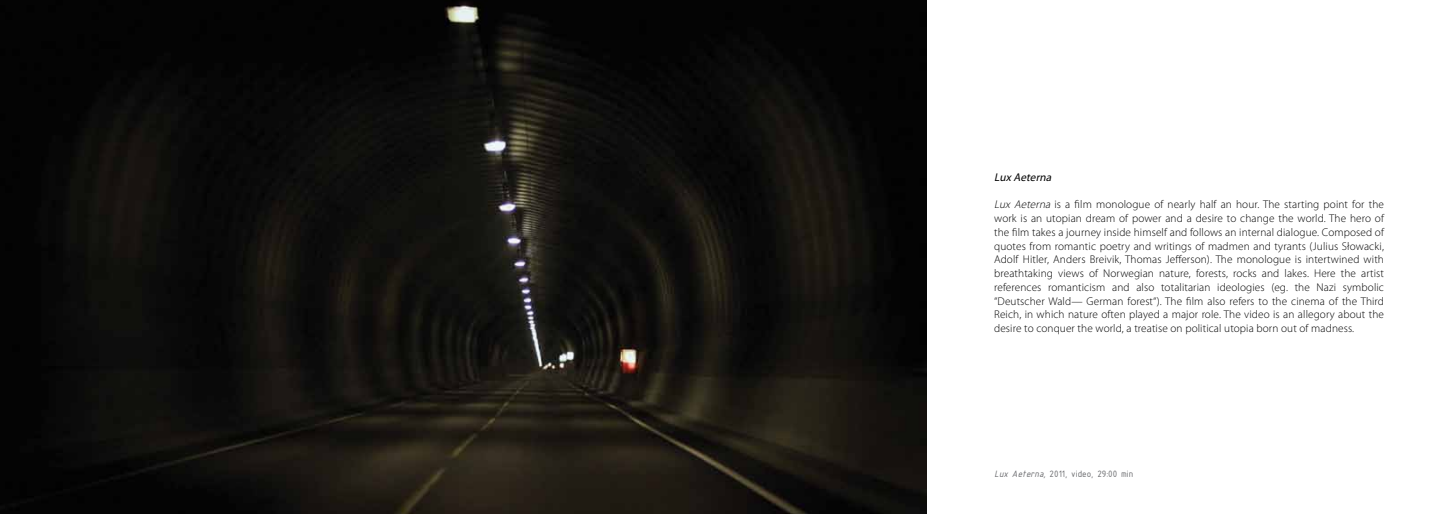
<style>
.page{position:relative;width:1453px;height:514px;background:#fff}
.page>*{position:absolute;margin:0;border:0;box-sizing:border-box;transform-origin:0 0}
.t1{font:300 11.25px/13.8px "Myriad Pro";letter-spacing:.01em;color:#000;text-align:justify}
.t2{font:italic 11.25px "Myriad Pro";color:#000}
.t3{font:10px "ISOCPEUR";color:#6d6e71}
.s1{font-style:italic}
</style>
<div class="page">
<img style="left:0;top:0;width:927px;height:514px">
<p class="t2" style="left:994px;top:170px;width:62px">Lux Aeterna</p>
<p class="t1" style="left:994px;top:198px;width:391px"><span class="s1">Lux Aeterna</span> is a film monologue of nearly half an hour. The starting point for the work is an utopian dream of power and a desire to change the world. The hero of the film takes a journey inside himself and follows an internal dialogue. Composed of quotes from romantic poetry and writings of madmen and tyrants (Julius Słowacki, Adolf Hitler, Anders Breivik, Thomas Jefferson). The monologue is intertwined with breathtaking views of Norwegian nature, forests, rocks and lakes. Here the artist references romanticism and also totalitarian ideologies (eg. the Nazi symbolic “Deutscher Wald— German forest“). The film also refers to the cinema of the Third Reich, in which nature often played a major role. The video is an allegory about the desire to conquer the world, a treatise on political utopia born out of madness.</p>
<p class="t3" style="left:994px;top:467px;width:140px"><span class="s1">Lux Aeterna,</span> 2011, video, 29:00 min</p>
</div>
